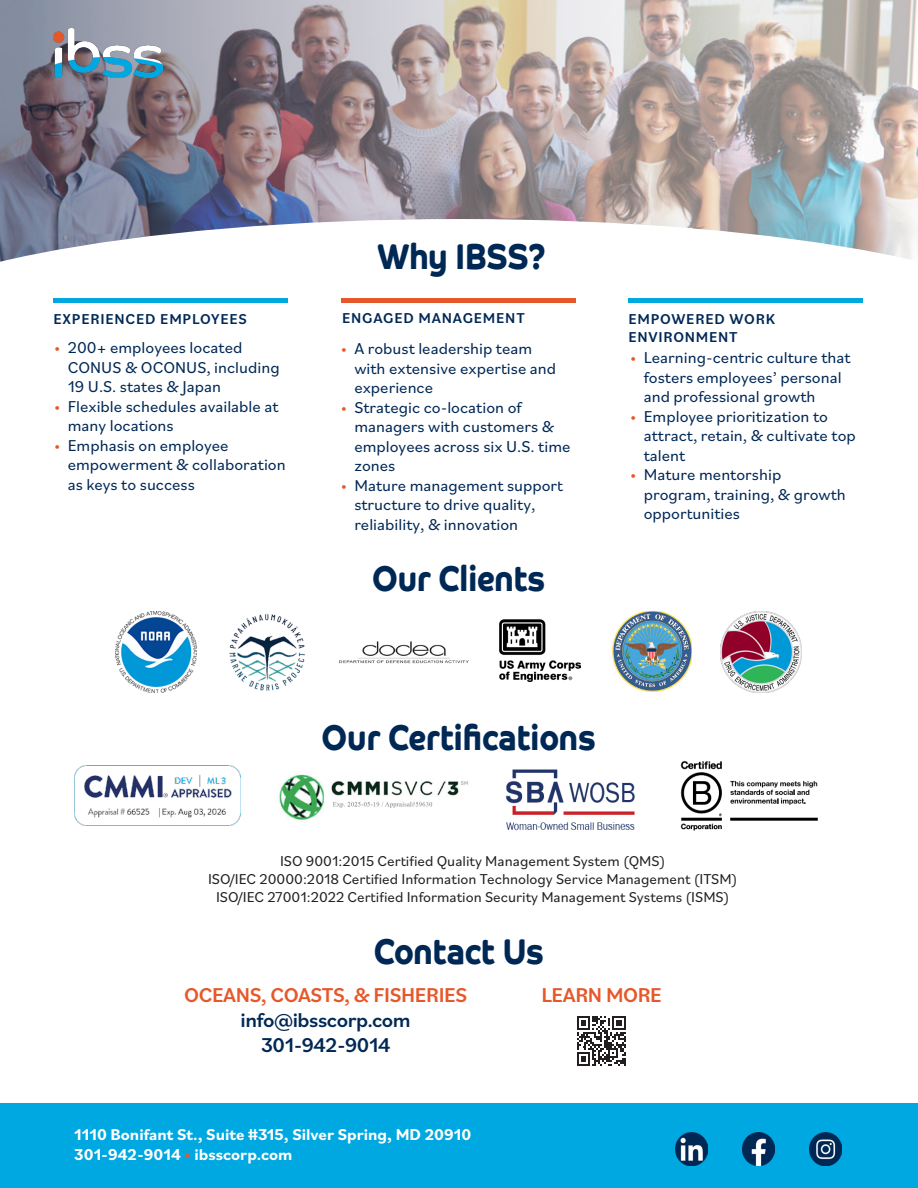
<style>
.page{position:relative;width:918px;height:1188px;background:#fff}
.page>*{position:absolute;margin:0;border:0;box-sizing:border-box;transform-origin:0 0}
.t1{font:700 36px "Co Headline";color:#002855;scale:.87 1}
.t2{font:500 21px "Bilo";letter-spacing:-.02em;color:#e65829}
.t3{font:500 21px/25.2px "Bilo";letter-spacing:-.02em;color:#002855;text-align:center}
.t4{font:16.5px/19.5px "Bilo";color:#002855}
.t5{font:700 16.5px/19.8px "Bilo";color:#fff}
.t6{font:15px "Bilo";color:#231f20}
.Capability_header{font:500 15px/18px "Bilo";letter-spacing:.05em;color:#002855}
.s1{color:#e65829}
.s2{color:#fff}
</style>
<div class="page">
<img style="left:0;top:0;width:918px;height:219px">
<img style="left:54px;top:28px;width:109px;height:50px">
<svg style="left:0;top:219px;width:918px;height:84px"></svg>
<div style="left:0;top:1104px;width:918px;height:84px;background:#00a8e2"></div>
<img style="left:675px;top:1133px;width:32px;height:32px">
<img style="left:742px;top:1133px;width:32px;height:32px">
<img style="left:809px;top:1133px;width:33px;height:32px">
<div style="left:341px;top:298px;width:235px;height:5px;background:#e65829"></div>
<div style="left:54px;top:298px;width:234px;height:5px;background:#00a8e2"></div>
<div style="left:628px;top:298px;width:235px;height:5px;background:#00a8e2"></div>
<img style="left:500px;top:619px;width:81px;height:63px">
<img style="left:116px;top:612px;width:81px;height:81px">
<img style="left:339px;top:641px;width:130px;height:23px">
<img style="left:612px;top:612px;width:79px;height:80px">
<img style="left:229px;top:614px;width:76px;height:77px">
<img style="left:721px;top:612px;width:81px;height:81px">
<img style="left:279px;top:774px;width:189px;height:49px">
<img style="left:505px;top:769px;width:130px;height:62px">
<img style="left:74px;top:765px;width:167px;height:60px">
<img style="left:680px;top:761px;width:138px;height:70px">
<svg style="left:577px;top:1016px;width:49px;height:50px"></svg>
<p class="Capability_header" style="left:54px;top:309px;width:195px">EXPERIENCED EMPLOYEES</p>
<p class="t4" style="left:68px;top:338px;width:213px;text-indent:-14px"><span class="s1">•</span> 200+ employees located<br>CONUS &amp; OCONUS, including<br>19 U.S. states &amp; Japan</p>
<p class="t4" style="left:68px;top:396px;width:212px;text-indent:-14px"><span class="s1">•</span> Flexible schedules available at many locations</p>
<p class="t4" style="left:68px;top:435px;width:219px;text-indent:-14px"><span class="s1">•</span> Emphasis on employee empowerment &amp; collaboration as keys to success</p>
<h1 class="t1" style="left:378px;top:236px;width:194px">Why IBSS?</h1>
<p class="Capability_header" style="left:342px;top:309px;width:184px">ENGAGED MANAGEMENT</p>
<p class="t4" style="left:354px;top:338px;width:203px;text-indent:-14px"><span class="s1">•</span> A robust leadership team with extensive expertise and experience</p>
<p class="t4" style="left:354px;top:397px;width:218px;text-indent:-14px"><span class="s1">•</span> Strategic co-location of managers with customers &amp; employees across six U.S. time zones</p>
<p class="t4" style="left:354px;top:475px;width:210px;text-indent:-14px"><span class="s1">•</span> Mature management support structure to drive quality, reliability, &amp; innovation</p>
<h1 class="t1" style="left:372px;top:557px;width:201px">Our Clients</h1>
<p class="Capability_header" style="left:628px;top:309px;width:148px">EMPOWERED WORK<br>ENVIRONMENT</p>
<p class="t4" style="left:644px;top:347px;width:208px;text-indent:-14px"><span class="s1">•</span> Learning-centric culture that fosters employees’ personal and professional growth</p>
<p class="t4" style="left:644px;top:406px;width:214px;text-indent:-14px"><span class="s1">•</span> Employee prioritization to attract, retain, &amp; cultivate top talent</p>
<p class="t4" style="left:644px;top:464px;width:204px;text-indent:-14px"><span class="s1">•</span> Mature mentorship program, training, &amp; growth opportunities</p>
<h1 class="t1" style="left:322px;top:716px;width:317px">Our Certifications</h1>
<p class="t6" style="left:267px;top:850px;width:400px"><span class="s2">•</span> ISO 9001:2015 Certified Quality Management System (QMS)</p>
<p class="t6" style="left:195px;top:868px;width:544px"><span class="s2">•</span> ISO/IEC 20000:2018 Certified Information Technology Service Management (ITSM)</p>
<p class="t6" style="left:203px;top:886px;width:528px"><span class="s2">•</span> ISO/IEC 27001:2022 Certified Information Security Management Systems (ISMS)</p>
<h1 class="t1" style="left:374px;top:930px;width:197px">Contact Us</h1>
<p class="t2" style="left:184px;top:980px;width:285px">OCEANS, COASTS, &amp; FISHERIES</p>
<p class="t2" style="left:541px;top:980px;width:122px">LEARN MORE</p>
<p class="t3" style="left:241px;top:1007px;width:172px">info@ibsscorp.com<br>301-942-9014</p>
<p class="t5" style="left:74px;top:1124px;width:399px">1110 Bonifant St., Suite #315, Silver Spring, MD 20910<br>301-942-9014 <span class="s1">•</span> ibsscorp.com</p>
</div>
